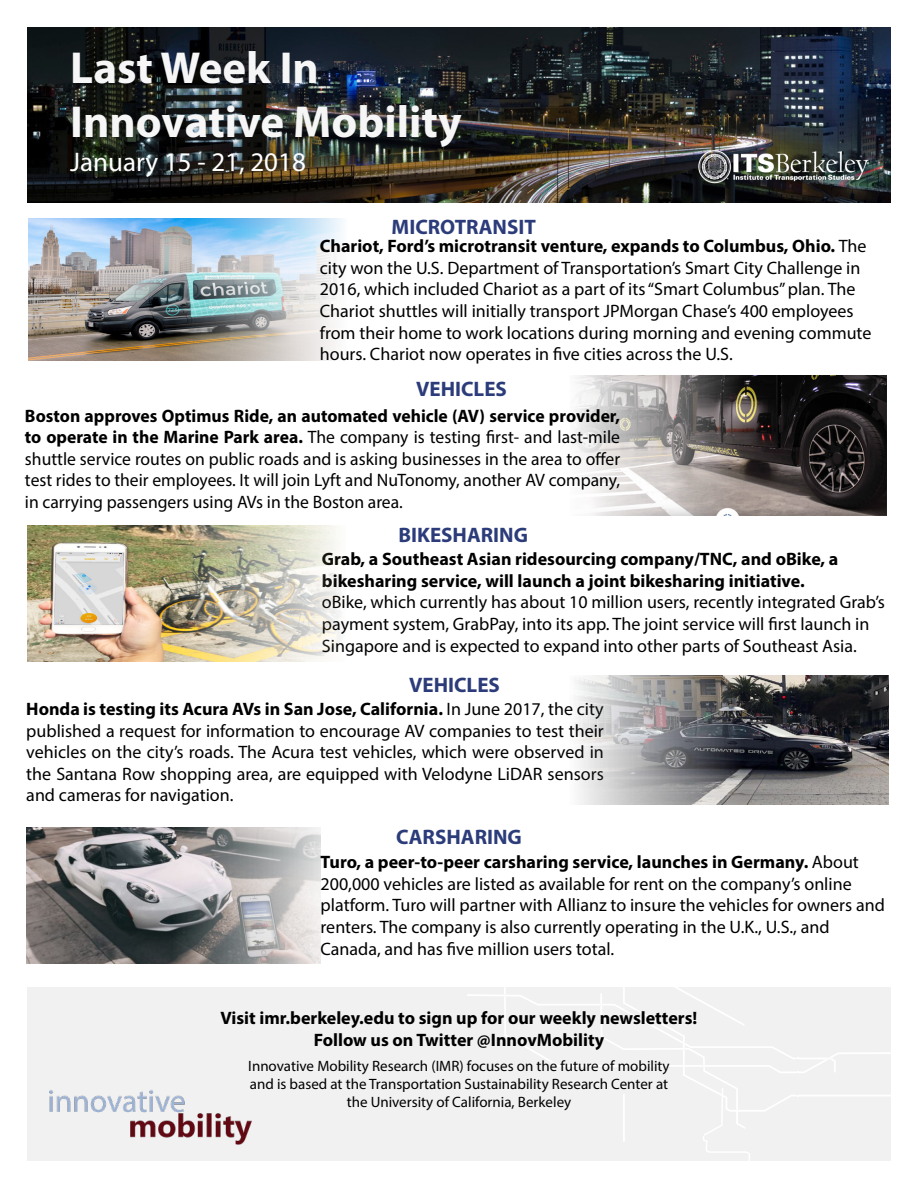
<style>
.page{position:relative;width:918px;height:1188px;background:#fff}
.page>*{position:absolute;margin:0;border:0;box-sizing:border-box;transform-origin:0 0}
.t1{font:700 45px/54px "Myriad Pro";color:#f6f6f6}
.t2{font:27px "Myriad Pro";color:#fff}
.t3{font:700 21px "Myriad Pro";color:#2c3c7a}
.t4{font:18px/21.6px "Myriad Pro";color:#000}
.t5{font:700 18px/21.6px "Myriad Pro";color:#000}
.t6{font:15px/18px "Myriad Pro";color:#000;text-align:center}
.s1{font-weight:700}
</style>
<div class="page">
<img style="left:27px;top:27px;width:864px;height:176px">
<img style="left:575px;top:676px;width:313px;height:128px">
<div style="left:27px;top:988px;width:864px;height:173px;background:#f1f1f1"></div>
<img style="left:49px;top:1090px;width:203px;height:55px">
<img style="left:27px;top:526px;width:314px;height:136px">
<img style="left:28px;top:218px;width:314px;height:143px">
<img style="left:575px;top:376px;width:311px;height:140px">
<svg style="left:467px;top:987px;width:424px;height:174px"></svg>
<hr style="left:623px;top:1094px;width:2px;height:48px;background:#fff">
<img style="left:689px;top:141px;width:190px;height:58px">
<img style="left:26px;top:828px;width:295px;height:136px">
<h1 class="t1" style="left:70px;top:39px;width:393px">Last Week In<br>Innovative Mobility</h1>
<h2 class="t2" style="left:70px;top:145px;width:237px">January 15 - 21, 2018</h2>
<p class="t3" style="left:392px;top:214px;width:146px">MICROTRANSIT</p>
<p class="t4" style="left:320px;top:235px;width:553px"><span class="s1">Chariot, Ford’s microtransit venture, expands to Columbus, Ohio.</span> The city won the U.S. Department of Transportation’s Smart City Challenge in 2016, which included Chariot as a part of its “Smart Columbus” plan. The Chariot shuttles will initially transport JPMorgan Chase’s 400 employees from their home to work locations during morning and evening commute hours. Chariot now operates in five cities across the U.S.</p>
<p class="t3" style="left:416px;top:375px;width:92px">VEHICLES</p>
<p class="t4" style="left:25px;top:404px;width:597px;text-align:justify"><span class="s1">Boston approves Optimus Ride, an automated vehicle (AV) service provider, to operate in the Marine Park area.</span> The company is testing first- and last-mile shuttle service routes on public roads and is asking businesses in the area to offer test rides to their employees. It will join Lyft and NuTonomy, another AV company, in carrying passengers using AVs in the Boston area.</p>
<p class="t3" style="left:399px;top:522px;width:131px">BIKESHARING</p>
<p class="t5" style="left:322px;top:548px;width:518px">Grab, a Southeast Asian ridesourcing company/TNC, and oBike, a bikesharing service, will launch a joint bikesharing initiative.</p>
<p class="t4" style="left:322px;top:591px;width:565px">oBike, which currently has about 10 million users, recently integrated Grab’s payment system, GrabPay, into its app. The joint service will first launch in<br>Singapore and is expected to expand into other parts of Southeast Asia.</p>
<p class="t3" style="left:409px;top:671px;width:92px">VEHICLES</p>
<p class="t4" style="left:26px;top:698px;width:579px;text-align:justify"><span class="s1">Honda is testing its Acura AVs in San Jose, California.</span> In June 2017, the city published a request for information to encourage AV companies to test their vehicles on the city’s roads. The Acura test vehicles, which were observed in the Santana Row shopping area, are equipped with Velodyne LiDAR sensors and cameras for navigation.</p>
<p class="t3" style="left:396px;top:823px;width:127px">CARSHARING</p>
<p class="t4" style="left:321px;top:851px;width:566px"><span class="s1">Turo, a peer-to-peer carsharing service, launches in Germany.</span> About 200,000 vehicles are listed as available for rent on the company’s online platform. Turo will partner with Allianz to insure the vehicles for owners and renters. The company is also currently operating in the U.K., U.S., and Canada, and has five million users total.</p>
<p class="t5" style="left:221px;top:1007px;width:478px;text-align:center">Visit imr.berkeley.edu to sign up for our weekly newsletters!<br>Follow us on Twitter @InnovMobility</p>
<p class="t6" style="left:248px;top:1057px;width:423px">Innovative Mobility Research (IMR) focuses on the future of mobility and is based at the Transportation Sustainability Research Center at the University of California, Berkeley</p>
</div>
